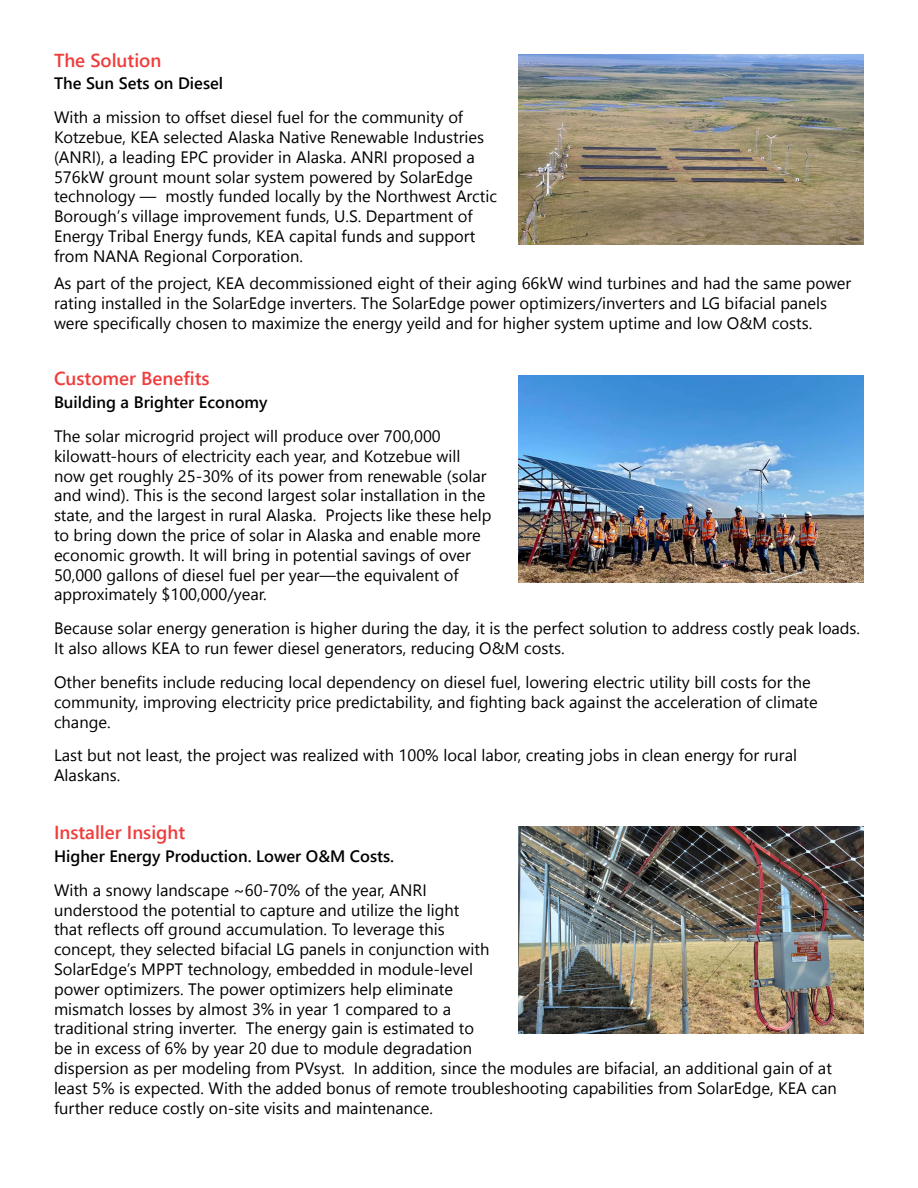
<style>
.page{position:relative;width:918px;height:1188px;background:#fff}
.page>*{position:absolute;margin:0;border:0;box-sizing:border-box;transform-origin:0 0}
._1_small_header{font:600 18.75px "Segoe UI";color:#ee3d3c}
._1_text_body{font:600 18.75px "Segoe UI";color:#ee3d3c}
._1_text_body-2{font:16.5px/19.8px "Segoe UI";color:#000}
._1_text_body-3{font:600 16.5px "Segoe UI";color:#000}
.s1{font-weight:600}
</style>
<div class="page">
<img style="left:518px;top:54px;width:346px;height:190px">
<img style="left:518px;top:376px;width:346px;height:207px">
<img style="left:518px;top:827px;width:346px;height:207px">
<p class="_1_text_body" style="left:54px;top:45px;width:109px">The Solution</p>
<p class="_1_text_body-2" style="left:54px;top:66px;width:410px;line-height:33.9px"><span class="s1">The Sun Sets on Diesel<br></span>With a mission to offset diesel fuel for the community of</p>
<p class="_1_text_body-2" style="left:54px;top:127px;width:432px">Kotzebue, KEA selected Alaska Native Renewable Industries</p>
<p class="_1_text_body-2" style="left:54px;top:147px;width:423px">(ANRI a,) leading EPC provider in Alaska. ANRI proposed a</p>
<p class="_1_text_body-2" style="left:54px;top:167px;width:420px">576kW grount mount solar system powered by SolarEdge</p>
<p class="_1_text_body-2" style="left:165px;top:186px;width:333px">mostly funded locally by the Northwest Arctic</p>
<p class="_1_text_body-2" style="left:54px;top:186px;width:423px">technology —<br>Borough s’ village improvement funds U, .S. Department of Energy Tribal Energy funds, KEA capital funds and support from NANA Regional Corporation.</p>
<p class="_1_text_body-2" style="left:54px;top:273px;width:799px">As part of the project, KEA decommissioned eight of their aging 66kW wind turbines and had the same power rating installed in the SolarEdge inverters. The SolarEdge power optimizers/inverters and LG bifacial panels were specifically chosen to maximize the energy yeild and for higher system uptime and low O&amp;M costs.</p>
<p class="_1_small_header" style="left:54px;top:364px;width:157px">Customer Benefits</p>
<p class="_1_text_body-3" style="left:54px;top:389px;width:215px">Building a Brighter Economy</p>
<p class="_1_text_body-2" style="left:54px;top:426px;width:388px">The solar microgrid project will produce over 700,000</p>
<p class="_1_text_body-2" style="left:54px;top:446px;width:408px">kilowatt-hours of electricity each year, and Kotzebue will</p>
<p class="_1_text_body-2" style="left:54px;top:466px;width:434px">now get roughly 25-30% of its power from renewable (solar</p>
<p class="_1_text_body-2" style="left:54px;top:485px;width:433px">and wind .) This is the second largest solar installation in the</p>
<p class="_1_text_body-2" style="left:325px;top:505px;width:168px">Projects like these help</p>
<p class="_1_text_body-2" style="left:54px;top:505px;width:428px">state, and the largest in rural Alaska.<br>to bring down the price of solar in Alaska and enable more economic growth It. will bring in potential savings of over 50,000 gallons of diesel fuel per year—the equivalent of approximately $100,000/year.</p>
<p class="_1_text_body-2" style="left:54px;top:618px;width:808px">Because solar energy generation is higher during the day isit, the perfect solution to address costly peak loads.<br>It also allows KEA to run fewer diesel generators, reducing O&amp;M costs.</p>
<p class="_1_text_body-2" style="left:54px;top:672px;width:765px">Other benefits include reducing local dependency on diesel fuel, lowering electric utility bill costs for the community, improving electricity price predictability, and fighting back against the acceleration of climate change.</p>
<p class="_1_text_body-2" style="left:54px;top:745px;width:745px">Last but not least, the project was realized with 100% local labor, creating jobs in clean energy for rural<br>Alaskans.</p>
<p class="_1_small_header" style="left:54px;top:817px;width:133px">Installer Insight</p>
<p class="_1_text_body-3" style="left:54px;top:843px;width:342px">Higher Energy Production. Lower O&amp;M Costs.</p>
<p class="_1_text_body-2" style="left:54px;top:880px;width:374px">With a snowy landscape ~60-70% of the year, ANRI</p>
<p class="_1_text_body-2" style="left:54px;top:900px;width:407px">understood the potential to capture and utilize the light</p>
<p class="_1_text_body-2" style="left:54px;top:919px;width:392px">that reflects off ground accumulation. To leverage this</p>
<p class="_1_text_body-2" style="left:54px;top:939px;width:437px">concept, they selected bifacial LG panels in conjunction with</p>
<p class="_1_text_body-2" style="left:54px;top:959px;width:421px">SolarEdge s’ MPPT technology, embedded in module-level</p>
<p class="_1_text_body-2" style="left:54px;top:979px;width:400px">power optimizers. The power optimizers help eliminate</p>
<p class="_1_text_body-2" style="left:54px;top:999px;width:399px">mismatch losses by almost 3% in year 1 compared to a</p>
<p class="_1_text_body-2" style="left:246px;top:1018px;width:230px">The energy gain is estimated to</p>
<p class="_1_text_body-2" style="left:54px;top:1018px;width:184px">traditional string inverter.</p>
<p class="_1_text_body-2" style="left:54px;top:1038px;width:420px">be in excess of 6% by year 20 due to module degradation</p>
<p class="_1_text_body-2" style="left:354px;top:1058px;width:480px">In addition, since the modules are bifacial, an additional gain of at</p>
<p class="_1_text_body-2" style="left:54px;top:1058px;width:784px">dispersion as per modeling from PVsyst.<br>least 5% is expected. With the added bonus of remote troubleshooting capabilities from SolarEdge, KEA can further reduce costly on-site visits and maintenance.</p>
</div>
